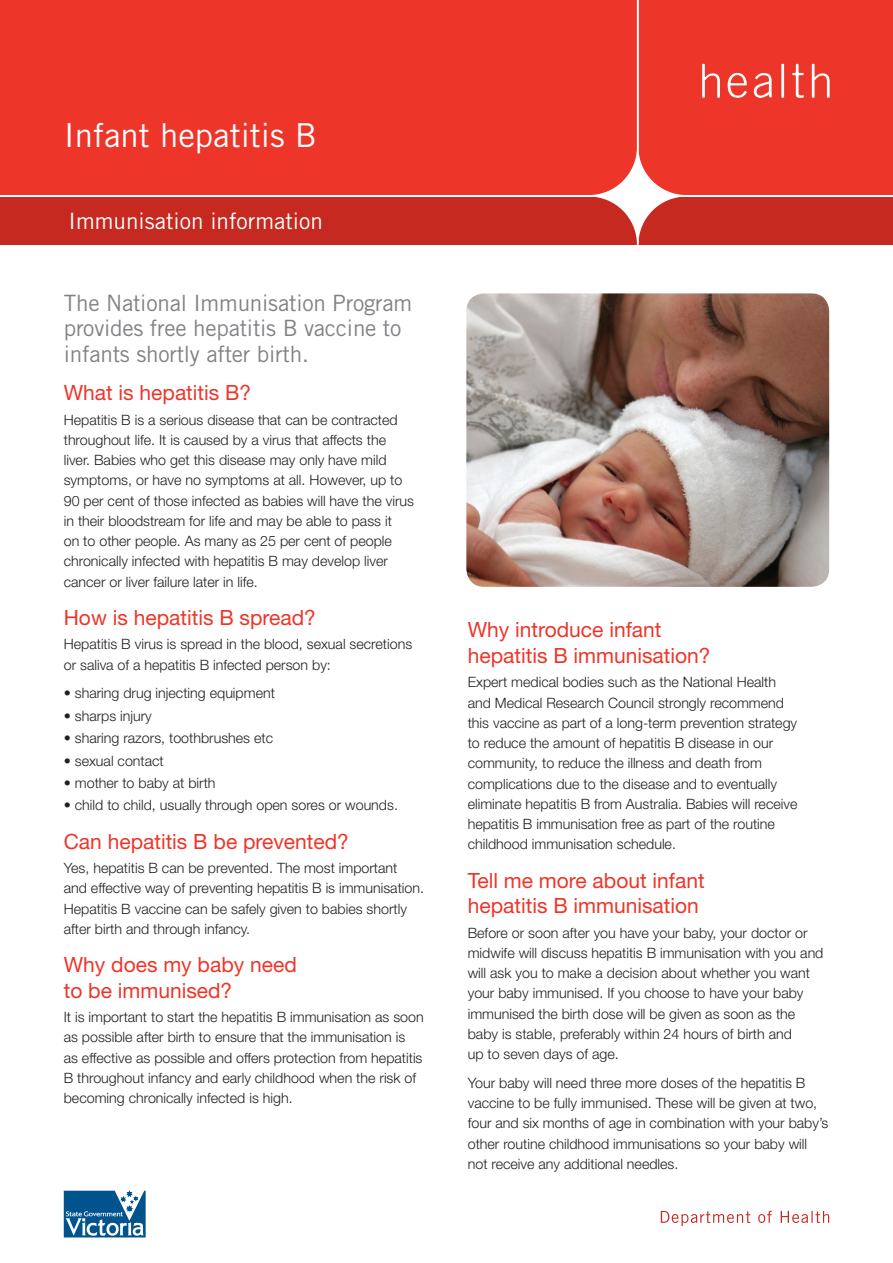
<style>
.page{position:relative;width:893px;height:1263px;background:#fff}
.page>*{position:absolute;margin:0;border:0;box-sizing:border-box;transform-origin:0 0}
.t1{font:33px "Trade Gothic LT";color:#fff}
.t2{font:22.5px/25.5px "Trade Gothic LT";letter-spacing:-.01em;color:#808285}
.t3{font:22.5px "Trade Gothic LT";color:#fff}
.t4{font:21px/25.5px "Helvetica Neue LT";color:#ee3529}
.t5{font:300 14.25px/20.2px "Helvetica Neue LT";color:#231f20}
</style>
<div class="page">
<svg style="left:661px;top:1211px;width:168px;height:15px"></svg>
<svg style="left:0;top:0;width:893px;height:245px;background:#e6372b"></svg>
<svg style="left:64px;top:1191px;width:82px;height:46px"></svg>
<img style="left:466px;top:293px;width:363px;height:294px">
<h1 class="t1" style="left:64px;top:115px;width:254px">Infant hepatitis B</h1>
<h2 class="t3" style="left:69px;top:207px;width:256px">Immunisation information</h2>
<h2 class="t2" style="left:64px;top:290px;width:350px">The National Immunisation Program provides free hepatitis B vaccine to infants shortly after birth.</h2>
<h3 class="t4" style="left:64px;top:380px;width:189px">What is hepatitis B?</h3>
<p class="t5" style="left:64px;top:409px;width:352px">Hepatitis B is a serious disease that can be contracted throughout life. It is caused by a virus that affects the liver. Babies who get this disease may only have mild symptoms, or have no symptoms at all. However, up to 90 per cent of those infected as babies will have the virus in their bloodstream for life and may be able to pass it<br>on to other people. As many as 25 per cent of people chronically infected with hepatitis B may develop liver cancer or liver failure later in life.</p>
<h3 class="t4" style="left:64px;top:604px;width:254px">How is hepatitis B spread?</h3>
<p class="t5" style="left:64px;top:634px;width:350px">Hepatitis B virus is spread in the blood, sexual secretions or saliva of a hepatitis B infected person by:</p>
<p class="t5" style="left:64px;top:683px;width:213px">• sharing drug injecting equipment</p>
<p class="t5" style="left:64px;top:705px;width:90px">• sharps injury</p>
<p class="t5" style="left:64px;top:728px;width:211px">• sharing razors, toothbrushes etc</p>
<p class="t5" style="left:64px;top:750px;width:102px">• sexual contact</p>
<p class="t5" style="left:64px;top:772px;width:153px">• mother to baby at birth</p>
<p class="t5" style="left:64px;top:795px;width:336px">• child to child, usually through open sores or wounds.</p>
<h3 class="t4" style="left:64px;top:828px;width:287px">Can hepatitis B be prevented?</h3>
<p class="t5" style="left:64px;top:858px;width:362px">Yes, hepatitis B can be prevented. The most important and effective way of preventing hepatitis B is immunisation.<br>Hepatitis B vaccine can be safely given to babies shortly after birth and through infancy.</p>
<h3 class="t4" style="left:64px;top:952px;width:235px">Why does my baby need to be immunised?</h3>
<p class="t5" style="left:64px;top:1007px;width:361px">It is important to start the hepatitis B immunisation as soon as possible after birth to ensure that the immunisation is<br>as effective as possible and offers protection from hepatitis B throughout infancy and early childhood when the risk of becoming chronically infected is high.</p>
<h3 class="t4" style="left:468px;top:617px;width:244px">Why introduce infant hepatitis B immunisation?</h3>
<p class="t5" style="left:468px;top:672px;width:331px">Expert medical bodies such as the National Health and Medical Research Council strongly recommend this vaccine as part of a long-term prevention strategy to reduce the amount of hepatitis B disease in our community, to reduce the illness and death from complications due to the disease and to eventually eliminate hepatitis B from Australia. Babies will receive hepatitis B immunisation free as part of the routine childhood immunisation schedule.</p>
<h3 class="t4" style="left:468px;top:867px;width:238px">Tell me more about infant hepatitis B immunisation</h3>
<p class="t5" style="left:468px;top:922px;width:357px">Before or soon after you have your baby, your doctor or midwife will discuss hepatitis B immunisation with you and will ask you to make a decision about whether you want your baby immunised. If you choose to have your baby immunised the birth dose will be given as soon as the baby is stable, preferably within 24 hours of birth and<br>up to seven days of age.</p>
<p class="t5" style="left:468px;top:1072px;width:362px">Your baby will need three more doses of the hepatitis B vaccine to be fully immunised. These will be given at two, four and six months of age in combination with your baby’s other routine childhood immunisations so your baby will not receive any additional needles.</p>
</div>
